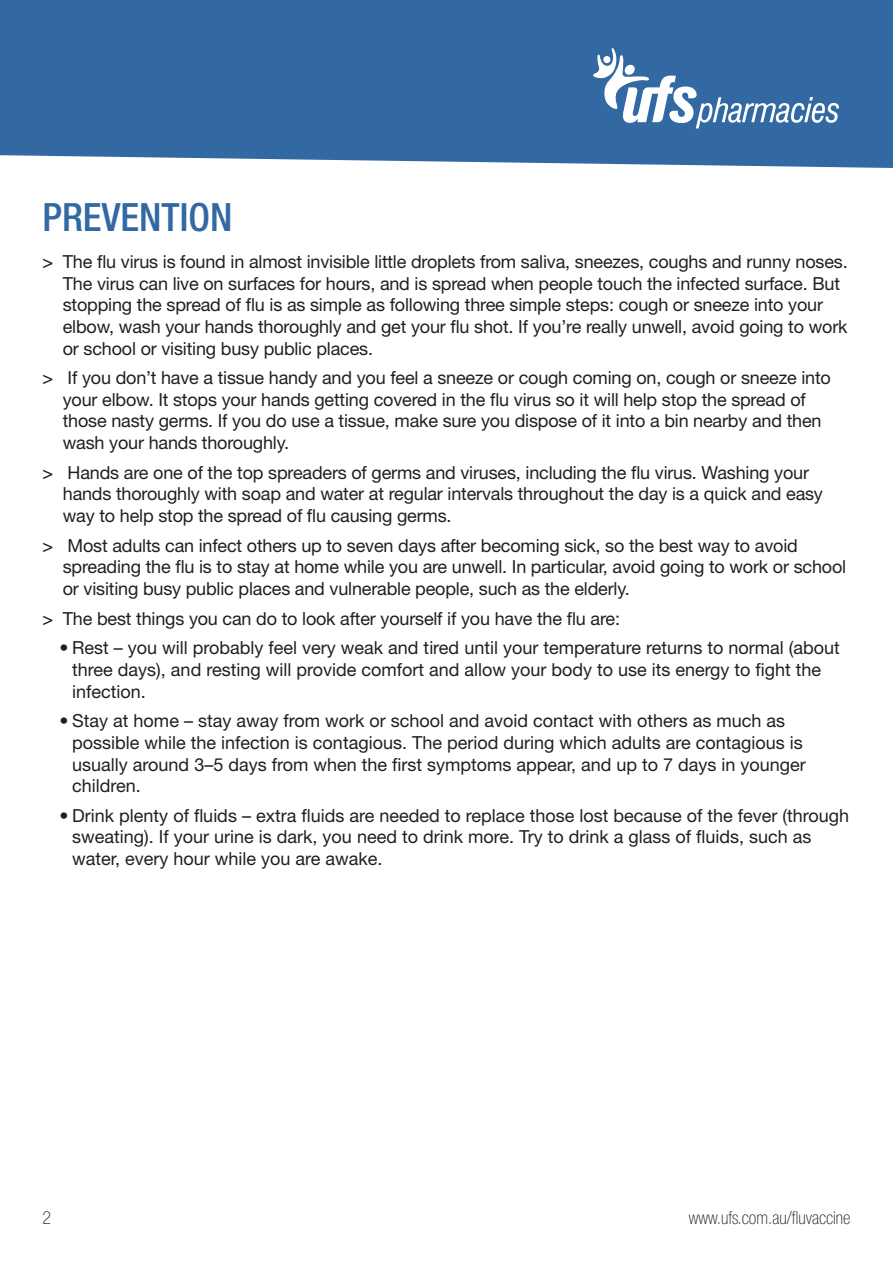
<style>
.page{position:relative;width:893px;height:1263px;background:#fff}
.page>*{position:absolute;margin:0;border:0;box-sizing:border-box;transform-origin:0 0}
.t1{font:500 condensed 39px "Helvetica Neue LT Std";color:#3269a2}
.t2{font:18px/21.6px "Helvetica Neue LT Std";letter-spacing:-.01em;color:#231f20}
.t3{font:100 condensed 18px "Helvetica Neue LT Std";color:#231f20}
.s1{font-weight:500;font-stretch:condensed}
</style>
<div class="page">
<div style="left:0;top:0;width:893px;height:168px;background:#3269a2"></div>
<svg style="left:593px;top:48px;width:246px;height:80px"></svg>
<p class="t1" style="left:43px;top:194px;width:191px">PREVENTION</p>
<p class="t2" style="left:63px;top:251px;width:786px;text-indent:-20px"><span class="s1">&gt;</span> The flu virus is found in almost invisible little droplets from saliva, sneezes, coughs and runny noses.<br>The virus can live on surfaces for hours, and is spread when people touch the infected surface. But stopping the spread of flu is as simple as following three simple steps: cough or sneeze into your elbow, wash your hands thoroughly and get your flu shot. If you’re really unwell, avoid going to work or school or visiting busy public places.</p>
<p class="t2" style="left:63px;top:367px;width:770px;text-indent:-20px"><span class="s1">&gt;</span> If you don’t have a tissue handy and you feel a sneeze or cough coming on, cough or sneeze into your elbow. It stops your hands getting covered in the flu virus so it will help stop the spread of those nasty germs. If you do use a tissue, make sure you dispose of it into a bin nearby and then wash your hands thoroughly.</p>
<p class="t2" style="left:63px;top:461px;width:762px;text-indent:-20px"><span class="s1">&gt;</span> Hands are one of the top spreaders of germs and viruses, including the flu virus. Washing your hands thoroughly with soap and water at regular intervals throughout the day is a quick and easy way to help stop the spread of flu causing germs.</p>
<p class="t2" style="left:63px;top:534px;width:785px;text-indent:-20px"><span class="s1">&gt;</span> Most adults can infect others up to seven days after becoming sick, so the best way to avoid spreading the flu is to stay at home while you are unwell. In particular, avoid going to work or school or visiting busy public places and vulnerable people, such as the elderly.</p>
<p class="t2" style="left:43px;top:607px;width:579px"><span class="s1">&gt;</span> The best things you can do to look after yourself if you have the flu are:</p>
<p class="t2" style="left:72px;top:637px;width:769px;text-indent:-13px">• Rest – you will probably feel very weak and tired until your temperature returns to normal (about three days), and resting will provide comfort and allow your body to use its energy to fight the infection.</p>
<p class="t2" style="left:72px;top:710px;width:735px;text-indent:-13px">• Stay at home – stay away from work or school and avoid contact with others as much as possible while the infection is contagious. The period during which adults are contagious is usually around 3–5 days from when the first symptoms appear, and up to 7 days in younger children.</p>
<p class="t2" style="left:72px;top:804px;width:778px;text-indent:-13px">• Drink plenty of fluids – extra fluids are needed to replace those lost because of the fever (through sweating). If your urine is dark, you need to drink more. Try to drink a glass of fluids, such as water, every hour while you are awake.</p>
<p class="t3" style="left:43px;top:1207px;width:10px">2</p>
<p class="t3" style="left:689px;top:1207px;width:163px">www.ufs.com.au/fluvaccine</p>
</div>
